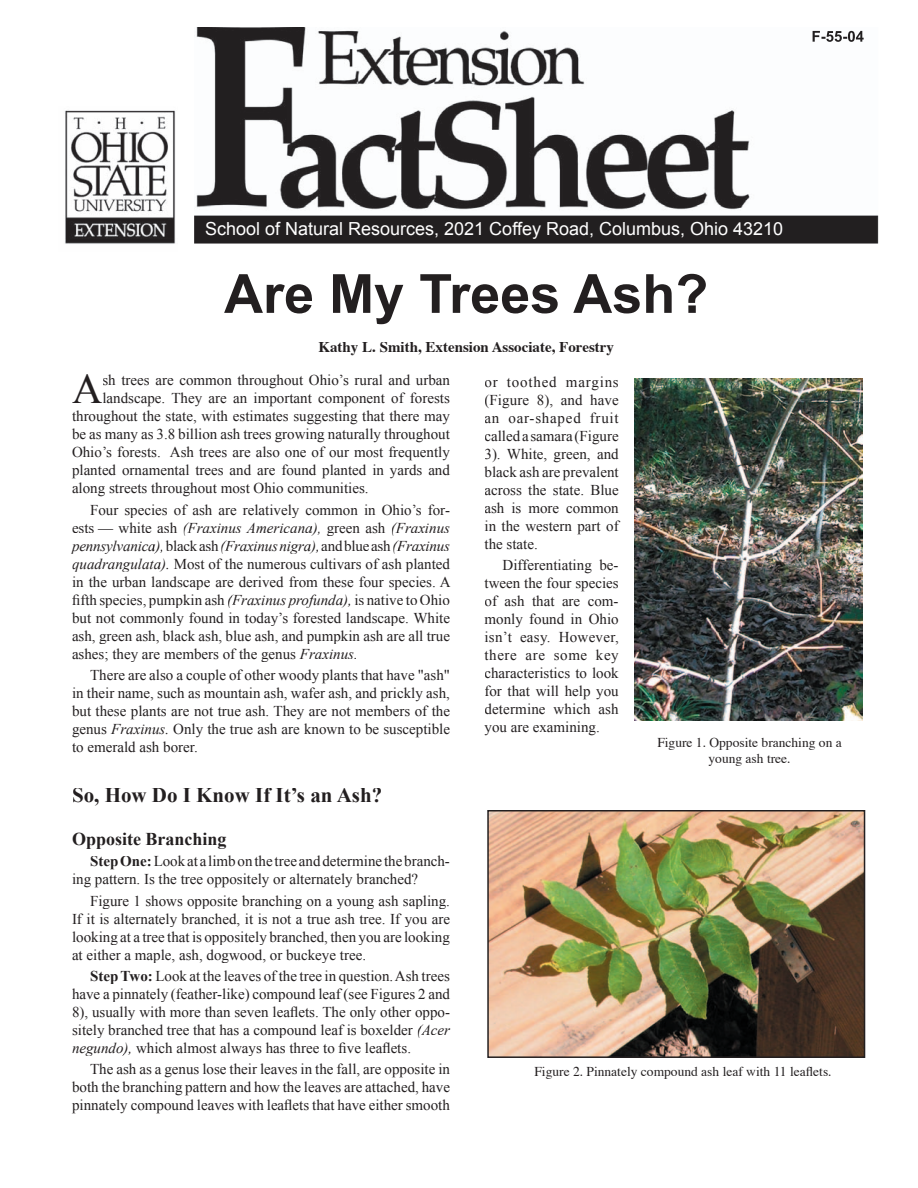
<style>
.page{position:relative;width:918px;height:1188px;background:#fff}
.page>*{position:absolute;margin:0;border:0;box-sizing:border-box;transform-origin:0 0}
.t1{font:700 54px "Arial";color:#231f20}
.t2{font:42.15px "Times New Roman";color:#231f20}
.t3{font:700 21px "Times New Roman";color:#231f20}
.t4{font:18px "Arial";color:#fff}
.t5{font:700 18px "Times New Roman";color:#231f20}
.t6{font:15px/18px "Times New Roman";color:#231f20;text-align:justify}
.t7{font:700 15px "Times";color:#231f20}
.t8{font:13.5px/16.2px "Times";color:#231f20;text-align:center}
.s1{font-style:italic}
.s2{font-weight:700}
</style>
<div class="page">
<img style="left:194px;top:27px;width:684px;height:217px">
<img style="left:813px;top:31px;width:51px;height:11px">
<img style="left:65px;top:110px;width:111px;height:134px">
<img style="left:487px;top:810px;width:378px;height:248px">
<img style="left:634px;top:378px;width:229px;height:343px">
<p class="t4" style="left:205px;top:218px;width:579px">School of Natural Resources, 2021 Coffey Road, Columbus, Ohio 43210</p>
<h1 class="t1" style="left:224px;top:264px;width:486px">Are My Trees Ash?</h1>
<p class="t7" style="left:318px;top:337px;width:297px">Kathy L. Smith, Extension Associate, Forestry</p>
<h2 class="t2" style="left:72px;top:365px;width:32px">A</h2>
<p class="t6" style="left:102px;top:371px;width:349px">sh trees are common throughout Ohio’s rural and urban</p>
<p class="t6" style="left:102px;top:389px;width:349px">landscape. They are an important component of forests</p>
<p class="t6" style="left:72px;top:407px;width:379px">throughout the state, with estimates suggesting that there may</p>
<p class="t6" style="left:72px;top:425px;width:380px">be as many as 3.8 billion ash trees growing naturally throughout</p>
<p class="t6" style="left:72px;top:443px;width:379px">Ohio’s forests. Ash trees are also one of our most frequently</p>
<p class="t6" style="left:72px;top:461px;width:379px">planted ornamental trees and are found planted in yards and</p>
<p class="t6" style="left:72px;top:479px;width:298px">along streets throughout most Ohio communities.</p>
<p class="t6" style="left:72px;top:500px;width:380px;text-indent:18px">Four species of ash are relatively common in Ohio’s for&shy;ests — white ash <span class="s1">(Fraxinus Americana),</span> green ash <span class="s1">(Fraxinus pennsylvanica),</span> black ash <span class="s1">(Fraxinus nigra),</span> and blue ash <span class="s1">(Fraxinus quadrangulata).</span> Most of the numerous cultivars of ash planted in the urban landscape are derived from these four species. A fifth species, pumpkin ash <span class="s1">(Fraxinus profunda),</span> is native to Ohio but not commonly found in today’s forested landscape. White ash, green ash, black ash, blue ash, and pumpkin ash are all true ashes; they are members of the genus <span class="s1">Fraxinus.</span></p>
<p class="t6" style="left:72px;top:666px;width:380px;text-indent:18px">There are also a couple of other woody plants that have "ash" in their name, such as mountain ash, wafer ash, and prickly ash, but these plants are not true ash. They are not members of the genus <span class="s1">Fraxinus.</span> Only the true ash are known to be susceptible to emerald ash borer.</p>
<h3 class="t3" style="left:72px;top:783px;width:312px">So, How Do I Know If It’s an Ash?</h3>
<p class="t5" style="left:72px;top:829px;width:156px">Opposite Branching</p>
<p class="t6" style="left:72px;top:852px;width:379px;text-indent:18px"><span class="s2">Step One:</span> Look at a limb on the tree and determine the branch&shy;ing pattern. Is the tree oppositely or alternately branched?</p>
<p class="t6" style="left:72px;top:891px;width:380px;text-indent:18px">Figure 1 shows opposite branching on a young ash sapling.<br>If it is alternately branched, it is not a true ash tree. If you are looking at a tree that is oppositely branched, then you are looking at either a maple, ash, dogwood, or buckeye tree.</p>
<p class="t6" style="left:72px;top:967px;width:380px;text-indent:18px"><span class="s2">Step Two:</span> Look at the leaves of the tree in question. Ash trees have a pinnately (feather-like) compound leaf (see Figures 2 and 8), usually with more than seven leaflets. The only other oppo&shy;sitely branched tree that has a compound leaf is boxelder <span class="s1">(Acer negundo),</span> which almost always has three to five leaflets.</p>
<p class="t6" style="left:72px;top:1060px;width:380px;text-indent:18px">The ash as a genus lose their leaves in the fall, are opposite in both the branching pattern and how the leaves are attached, have pinnately compound leaves with leaflets that have either smooth</p>
<p class="t6" style="left:484px;top:373px;width:136px">or toothed margins (Figure 8), and have an oar-shaped fruit called a samara (Figure 3). White, green, and black ash are prevalent across the state. Blue ash is more common in the western part of the state.</p>
<p class="t6" style="left:484px;top:556px;width:136px;text-indent:18px">Differentiating be&shy;tween the four species of ash that are com&shy;monly found in Ohio isn’t easy. However, there are some key characteristics to look for that will help you determine which ash you are examining.</p>
<p class="t8" style="left:657px;top:735px;width:186px">Figure 1. Opposite branching on a young ash tree.</p>
<p class="t8" style="left:534px;top:1064px;width:299px">Figure 2. Pinnately compound ash leaf with 11 leaflets.</p>
</div>
